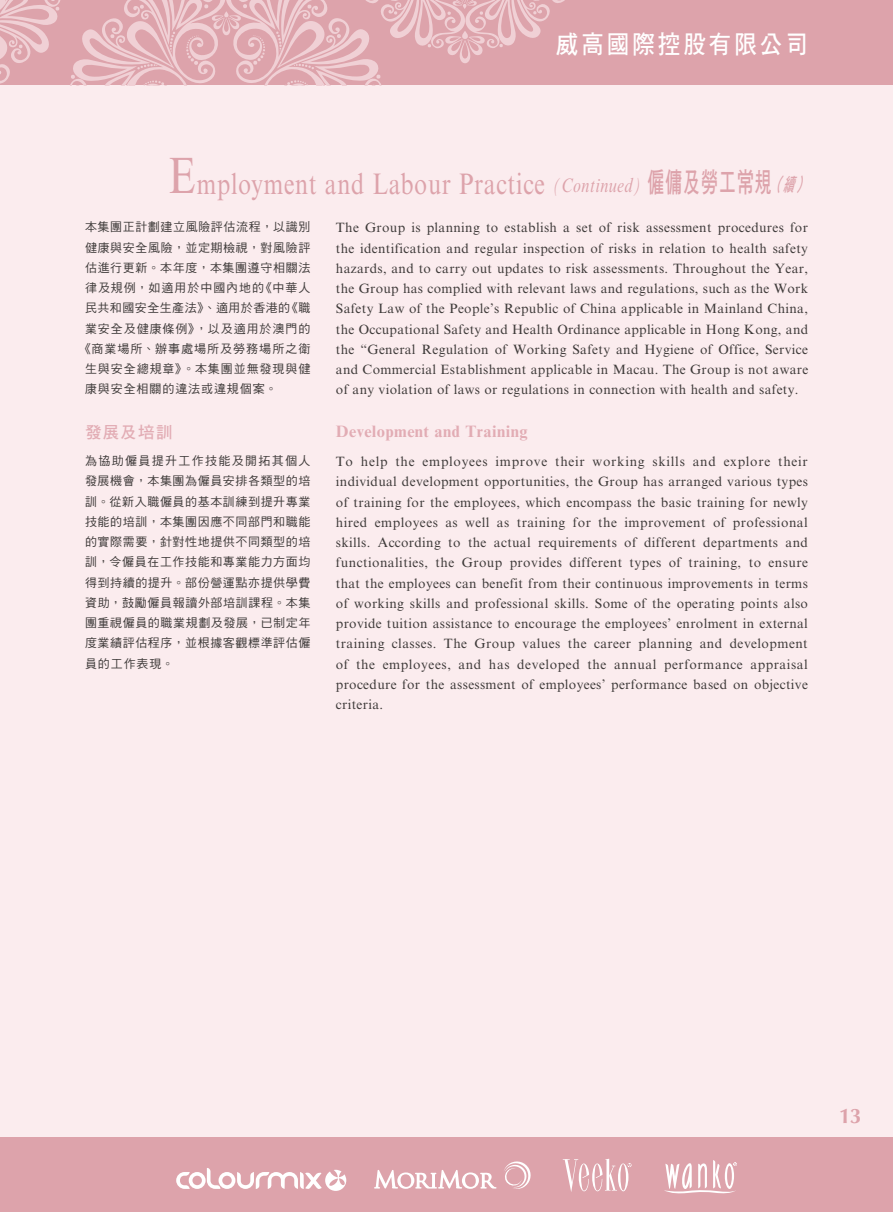
<style>
.page{position:relative;width:893px;height:1212px;background:#fbecee}
.page>*{position:absolute;margin:0;border:0;box-sizing:border-box;transform-origin:0 0}
.t1{font:29.7px "Times New Roman MT Std";letter-spacing:.03em;color:#dda3ab;scale:.8 1}
.t2{font:25.2px "DF Hei Std W7";letter-spacing:.135em;color:#fff;scale:.89 1}
.t3{font:700 21px "Optima LT Std";color:#dda3ab}
.t4{font:700 16.5px "Times New Roman MT Std";letter-spacing:.025em;color:#e2acb4}
.t5{font:16.5px "DF Hei Std W7";letter-spacing:.075em;color:#e2acb4}
.t6{font:13.5px/20.2px "Times New Roman MT Std";letter-spacing:.025em;color:#3f3b3a;text-align:justify}
.t7{font:12px/20.2px "DF Hei Std W5";letter-spacing:.05em;color:#3f3b3a;text-align:justify}
.t8{font:12px "DF Hei Std W5";letter-spacing:.075em;color:#3f3b3a}
.t9{font:12px "DF Hei Std W5";letter-spacing:.08em;color:#3f3b3a}
.t10{font:12px "DF Hei Std W5";letter-spacing:.085em;color:#3f3b3a}
.s1{font-size:51.15px}
.s2{font-style:italic;font-size:19.8px}
.s3{font-family:"DF Hei Std W7";font-size:28.2px}
.s4{font-family:"DF Hei Std W7";font-style:italic;font-size:18.75px}
</style>
<div class="page">
<div style="left:0;top:0;width:893px;height:85px;background:#dda3ab"></div>
<div style="left:0;top:1137px;width:893px;height:75px;background:#dda3ab"></div>
<svg style="left:664px;top:1160px;width:73px;height:34px"></svg>
<svg style="left:504px;top:1161px;width:27px;height:28px"></svg>
<svg style="left:374px;top:1170px;width:122px;height:19px"></svg>
<svg style="left:176px;top:1168px;width:170px;height:23px"></svg>
<svg style="left:563px;top:1159px;width:68px;height:33px"></svg>
<svg style="left:0;top:0;width:565px;height:85px"></svg>
<h2 class="t2" style="left:556px;top:31px;width:285px">威高國際控股有限公司</h2>
<h1 class="t1" style="left:168px;top:166px;width:805px"><span class="s1">E</span>mployment and Labour Practice <span class="s2">(Continued)</span> <span class="s3">僱傭及勞工常規</span><span class="s4">（續）</span></h1>
<p class="t7" style="left:85px;top:217px;width:227px">本集團正計劃建立風險評估流程，以識別</p>
<p class="t7" style="left:85px;top:237px;width:227px">健康與安全風險，並定期檢視，對風險評</p>
<p class="t7" style="left:85px;top:257px;width:227px">估進行更新。本年度，本集團遵守相關法</p>
<p class="t9" style="left:85px;top:281px;width:227px">律及規例，如適用於中國內地的《中華人</p>
<p class="t7" style="left:85px;top:298px;width:227px">民共和國安全生產法》、適用於香港的《職</p>
<p class="t8" style="left:85px;top:322px;width:227px">業安全及健康條例》，以及適用於澳門的</p>
<p class="t10" style="left:79px;top:342px;width:233px">《商業場所、辦事處場所及勞務場所之衛</p>
<p class="t8" style="left:85px;top:362px;width:227px">生與安全總規章》。本集團並無發現與健</p>
<p class="t8" style="left:85px;top:383px;width:193px">康與安全相關的違法或違規個案。</p>
<p class="t5" style="left:85px;top:423px;width:89px">發展及培訓</p>
<p class="t7" style="left:85px;top:451px;width:227px">為協助僱員提升工作技能及開拓其個人發展機會，本集團為僱員安排各類型的培訓。從新入職僱員的基本訓練到提升專業技能的培訓，本集團因應不同部門和職能的實際需要，針對性地提供不同類型的培訓，令僱員在工作技能和專業能力方面均得到持續的提升。部份營運點亦提供學費資助，鼓勵僱員報讀外部培訓課程。本集團重視僱員的職業規劃及發展，已制定年度業績評估程序，並根據客觀標準評估僱員的工作表現。</p>
<p class="t6" style="left:336px;top:218px;width:474px">The Group is planning to establish a set of risk assessment procedures for the identification and regular inspection of risks in relation to health safety hazards, and to carry out updates to risk assessments. Throughout the Year, the Group has complied with relevant laws and regulations, such as the Work Safety Law of the People’s Republic of China applicable in Mainland China, the Occupational Safety and Health Ordinance applicable in Hong Kong, and the “General Regulation of Working Safety and Hygiene of Office, Service and Commercial Establishment applicable in Macau. The Group is not aware of any violation of laws or regulations in connection with health and safety.</p>
<p class="t4" style="left:336px;top:422px;width:193px">Development and Training</p>
<p class="t6" style="left:336px;top:451px;width:474px">To help the employees improve their working skills and explore their individual development opportunities, the Group has arranged various types of training for the employees, which encompass the basic training for newly hired employees as well as training for the improvement of professional skills. According to the actual requirements of different departments and functionalities, the Group provides different types of training, to ensure that the employees can benefit from their continuous improvements in terms of working skills and professional skills. Some of the operating points also provide tuition assistance to encourage the employees’ enrolment in external training classes. The Group values the career planning and development of the employees, and has developed the annual performance appraisal procedure for the assessment of employees’ performance based on objective criteria.</p>
<h3 class="t3" style="left:839px;top:1104px;width:24px">13</h3>
</div>
